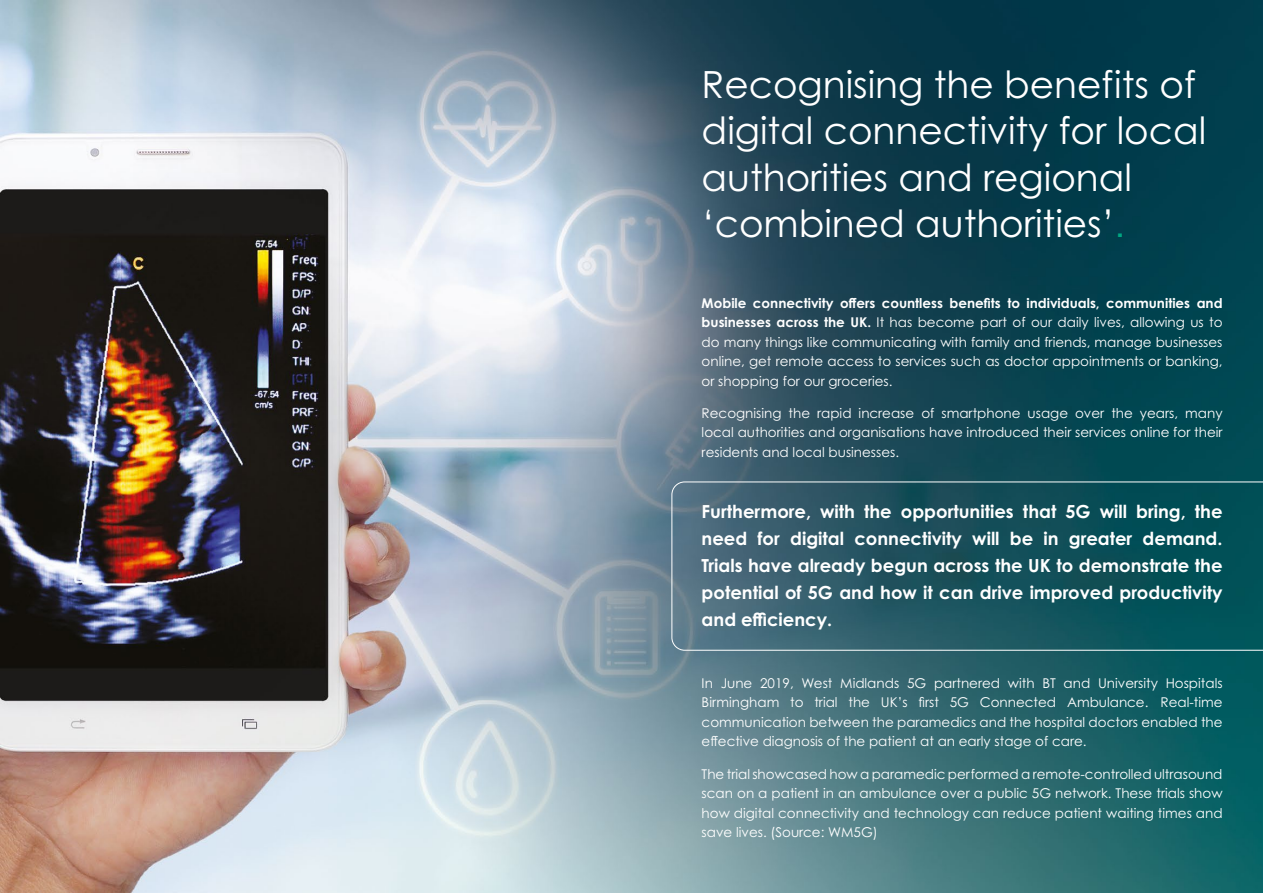
<style>
.page{position:relative;width:1263px;height:893px;background:#fff}
.page>*{position:absolute;margin:0;border:0;box-sizing:border-box;transform-origin:0 0}
.t1{font:37.5px/46.5px "Century Gothic Pro";color:#fff}
.t2{font:700 18px/27px "Century Gothic Pro";color:#fff;text-align:justify}
.t3{font:13.5px/19.5px "Century Gothic Pro";color:#fff;text-align:justify}
.s1{font-family:"Arial";color:#00a682}
.s2{font-weight:700}
</style>
<div class="page">
<img style="left:0;top:0;width:1263px;height:893px">
<svg style="left:671px;top:482px;width:592px;height:169px;background:#215964"></svg>
<h1 class="t1" style="left:702px;top:60px;width:506px">Recognising the benefits of digital connectivity for local authorities and regional ‘combined authorities’<span class="s1">.</span></h1>
<p class="t3" style="left:702px;top:293px;width:522px"><span class="s2">Mobile connectivity offers countless benefits to individuals, communities and businesses across the UK.</span> It has become part of our daily lives, allowing us to do many things like communicating with family and friends, manage businesses online, get remote access to services such as doctor appointments or banking, or shopping for our groceries.</p>
<p class="t3" style="left:702px;top:403px;width:522px">Recognising the rapid increase of smartphone usage over the years, many local authorities and organisations have introduced their services online for their residents and local businesses.</p>
<p class="t2" style="left:702px;top:497px;width:522px">Furthermore, with the opportunities that 5G will bring, the need for digital connectivity will be in greater demand.<br>Trials have already begun across the UK to demonstrate the potential of 5G and how it can drive improved productivity and efficiency.</p>
<p class="t3" style="left:702px;top:673px;width:522px">In June 2019, West Midlands 5G partnered with BT and University Hospitals Birmingham to trial the UK’s first 5G Connected Ambulance. Real-time communication between the paramedics and the hospital doctors enabled the effective diagnosis of the patient at an early stage of care.</p>
<p class="t3" style="left:702px;top:764px;width:522px">The trial showcased how a paramedic performed a remote-controlled ultrasound scan on a patient in an ambulance over a public 5G network. These trials show how digital connectivity and technology can reduce patient waiting times and save lives. (Source: WM5G)</p>
</div>
